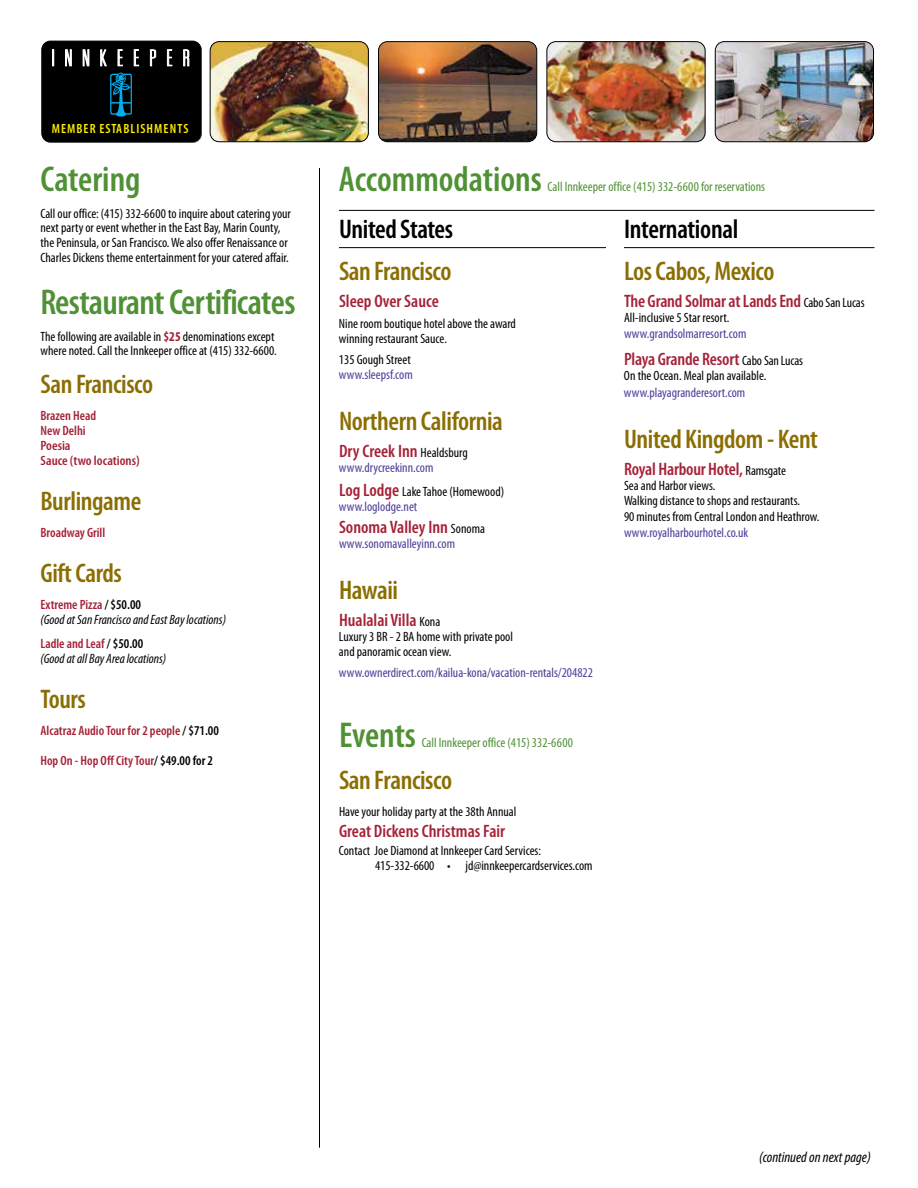
<style>
.page{position:relative;width:918px;height:1188px;background:#fff}
.page>*{position:absolute;margin:0;border:0;box-sizing:border-box;transform-origin:0 0}
.t1{font:600 condensed 36px "Myriad Pro";letter-spacing:-.01em;color:#519136}
.t2{font:600 condensed 27px "Myriad Pro";letter-spacing:-.015em;color:#8b6e03}
.t3{font:600 condensed 27px "Myriad Pro";letter-spacing:-.015em;color:#000}
.t4{font:600 condensed 18px "Myriad Pro";color:#a52238}
.t5{font:italic condensed 15px "Myriad Pro";color:#000}
.t6{font:condensed 13.5px/15px "Myriad Pro";color:#000}
.t7{font:condensed 13.5px/24px "Myriad Pro";color:#4e3d97}
.t8{font:600 condensed 13.5px/15px "Myriad Pro";color:#a52238}
.t9{font:italic condensed 13.5px/15px "Myriad Pro";color:#000}
.t10{font:condensed 13.5px "Myriad Pro";color:#519136}
.t11{font:600 condensed 13.35px "Myriad Pro";letter-spacing:.08em;color:#ffef00}
.s1{font-weight:700;color:#a52238}
.s2{font-weight:600;font-style:normal;color:#a52238}
.s3{font-weight:600;font-style:normal}
.s4{color:#000}
.s5{font-weight:400;font-size:13.5px;color:#000}
.s6{font-weight:600;font-size:18px;color:#a52238}
</style>
<div class="page">
<hr style="left:319px;top:168px;width:1px;height:980px;background:#000">
<hr style="left:624px;top:247px;width:250px;height:1px;background:#000">
<hr style="left:339px;top:247px;width:267px;height:1px;background:#000">
<hr style="left:339px;top:210px;width:535px;height:1px;background:#000">
<img style="left:210px;top:42px;width:158px;height:100px">
<img style="left:379px;top:42px;width:158px;height:100px">
<div style="left:42px;top:41px;width:159px;height:101px;background:#000;border-radius:9px"></div>
<div style="left:42px;top:41px;width:159px;height:101px;border:1px solid #000;border-radius:9px"></div>
<svg style="left:52px;top:50px;width:2px;height:16px"></svg>
<svg style="left:65px;top:49px;width:7px;height:17px"></svg>
<svg style="left:83px;top:49px;width:6px;height:17px"></svg>
<svg style="left:100px;top:50px;width:7px;height:16px"></svg>
<svg style="left:118px;top:50px;width:5px;height:16px"></svg>
<svg style="left:134px;top:50px;width:5px;height:16px"></svg>
<svg style="left:150px;top:50px;width:6px;height:16px"></svg>
<svg style="left:167px;top:50px;width:5px;height:16px"></svg>
<svg style="left:183px;top:50px;width:6px;height:16px"></svg>
<svg style="left:110px;top:73px;width:22px;height:44px"></svg>
<img style="left:715px;top:42px;width:159px;height:100px">
<img style="left:547px;top:42px;width:158px;height:100px">
<div style="left:210px;top:41px;width:159px;height:101px;border:1px solid #000;border-radius:9px"></div>
<div style="left:378px;top:41px;width:159px;height:101px;border:1px solid #000;border-radius:9px"></div>
<div style="left:547px;top:41px;width:158px;height:101px;border:1px solid #000;border-radius:9px"></div>
<div style="left:715px;top:41px;width:159px;height:101px;border:1px solid #000;border-radius:9px"></div>
<p class="t11" style="left:52px;top:120px;width:138px">MEMBER ESTABLISHMENTS</p>
<h1 class="t1" style="left:40px;top:156px;width:102px">Catering</h1>
<h1 class="t1" style="left:339px;top:156px;width:204px">Accommodations</h1>
<p class="t10" style="left:548px;top:178px;width:219px">Call Innkeeper office (415) 332-6600 for reservations</p>
<p class="t6" style="left:40px;top:205px;width:252px">Call our office: (415) 332-6600 to inquire about catering your next party or event whether in the East Bay, Marin County, the Peninsula, or San Francisco. We also offer Renaissance or Charles Dickens theme entertainment for your catered affair.</p>
<h1 class="t1" style="left:40px;top:279px;width:256px">Restaurant Certificates</h1>
<p class="t6" style="left:40px;top:328px;width:238px">The following are available in <span class="s1">$25</span> denominations except where noted. Call the Innkeeper office at (415) 332-6600.</p>
<h2 class="t2" style="left:40px;top:367px;width:114px">San Francisco</h2>
<p class="t8" style="left:40px;top:408px;width:101px">Brazen Head<br>New Delhi<br>Poesia<br>Sauce (two locations)</p>
<h2 class="t2" style="left:40px;top:484px;width:102px">Burlingame</h2>
<p class="t8" style="left:40px;top:525px;width:66px">Broadway Grill</p>
<h2 class="t2" style="left:40px;top:556px;width:83px">Gift Cards</h2>
<p class="t9" style="left:40px;top:597px;width:187px"><span class="s2">Extreme Pizza</span> <span class="s3">/ $50.00<br></span>(Good at San Francisco and East Bay locations)</p>
<p class="t9" style="left:40px;top:636px;width:127px"><span class="s2">Ladle and Leaf</span> <span class="s3">/ $50.00 </span>(Good at all Bay Area locations)</p>
<h2 class="t2" style="left:40px;top:682px;width:47px">Tours</h2>
<p class="t8" style="left:40px;top:723px;width:180px">Alcatraz Audio Tour for 2 people <span class="s4">/ $71.00</span></p>
<p class="t8" style="left:40px;top:753px;width:174px">Hop On - Hop Off City Tour<span class="s4">/ $49.00 for 2</span></p>
<h2 class="t3" style="left:339px;top:212px;width:116px">United States</h2>
<h2 class="t2" style="left:339px;top:254px;width:114px">San Francisco</h2>
<h3 class="t4" style="left:339px;top:289px;width:101px">Sleep Over Sauce</h3>
<p class="t6" style="left:339px;top:315px;width:179px">Nine room boutique hotel above the award winning restaurant Sauce.</p>
<p class="t6" style="left:339px;top:351px;width:73px">135 Gough Street</p>
<p class="t7" style="left:339px;top:362px;width:75px">www.sleepsf.com</p>
<h2 class="t2" style="left:339px;top:404px;width:165px">Northern California</h2>
<h3 class="t4" style="left:339px;top:439px;width:130px">Dry Creek Inn <span class="s5">Healdsburg</span></h3>
<p class="t7" style="left:339px;top:455px;width:167px">www.drycreekinn.com<br><span class="s6">Log Lodge</span> <span class="s4">Lake Tahoe (Homewood)</span></p>
<p class="t7" style="left:339px;top:494px;width:80px">www.loglodge.net</p>
<h3 class="t4" style="left:339px;top:516px;width:148px">Sonoma Valley Inn <span class="s5">Sonoma</span></h3>
<p class="t7" style="left:339px;top:531px;width:118px">www.sonomavalleyinn.com</p>
<h2 class="t2" style="left:339px;top:573px;width:61px">Hawaii</h2>
<h3 class="t4" style="left:339px;top:609px;width:103px">Hualalai Villa <span class="s5">Kona</span></h3>
<p class="t6" style="left:339px;top:629px;width:176px">Luxury 3 BR - 2 BA home with private pool and panoramic ocean view.</p>
<p class="t7" style="left:339px;top:660px;width:255px">www.ownerdirect.com/kailua-kona/vacation-rentals/204822</p>
<h1 class="t1" style="left:339px;top:713px;width:79px">Events</h1>
<p class="t10" style="left:422px;top:734px;width:153px">Call Innkeeper office (415) 332-6600</p>
<h2 class="t2" style="left:339px;top:763px;width:115px">San Francisco</h2>
<p class="t6" style="left:339px;top:804px;width:179px">Have your holiday party at the 38th Annual</p>
<h3 class="t4" style="left:339px;top:820px;width:168px">Great Dickens Christmas Fair</h3>
<p class="t6" style="left:375px;top:843px;width:219px;text-indent:-36px">Contact Joe Diamond at Innkeeper Card Services:<br>415-332-6600 • jd@innkeepercardservices.com</p>
<h2 class="t3" style="left:624px;top:212px;width:116px">International</h2>
<h2 class="t2" style="left:624px;top:254px;width:152px">Los Cabos, Mexico</h2>
<h3 class="t4" style="left:624px;top:289px;width:242px">The Grand Solmar at Lands End <span class="s5">Cabo San Lucas</span></h3>
<p class="t6" style="left:624px;top:309px;width:107px">All-inclusive 5 Star resort.</p>
<p class="t7" style="left:624px;top:321px;width:124px">www.grandsolmarresort.com</p>
<h3 class="t4" style="left:624px;top:348px;width:181px">Playa Grande Resort <span class="s5">Cabo San Lucas</span></h3>
<p class="t6" style="left:624px;top:368px;width:144px">On the Ocean. Meal plan available.</p>
<p class="t7" style="left:624px;top:380px;width:123px">www.playagranderesort.com</p>
<h2 class="t2" style="left:624px;top:422px;width:196px">United Kingdom - Kent</h2>
<h3 class="t4" style="left:624px;top:457px;width:163px">Royal Harbour Hotel, <span class="s5">Ramsgate</span></h3>
<p class="t6" style="left:624px;top:477px;width:178px">Sea and Harbor views.<br>Walking distance to shops and restaurants.</p>
<p class="t6" style="left:624px;top:509px;width:197px">90 minutes from Central London and Heathrow.</p>
<p class="t7" style="left:624px;top:521px;width:126px">www.royalharbourhotel.co.uk</p>
<p class="t5" style="left:759px;top:1148px;width:113px">(continued on next page)</p>
</div>
